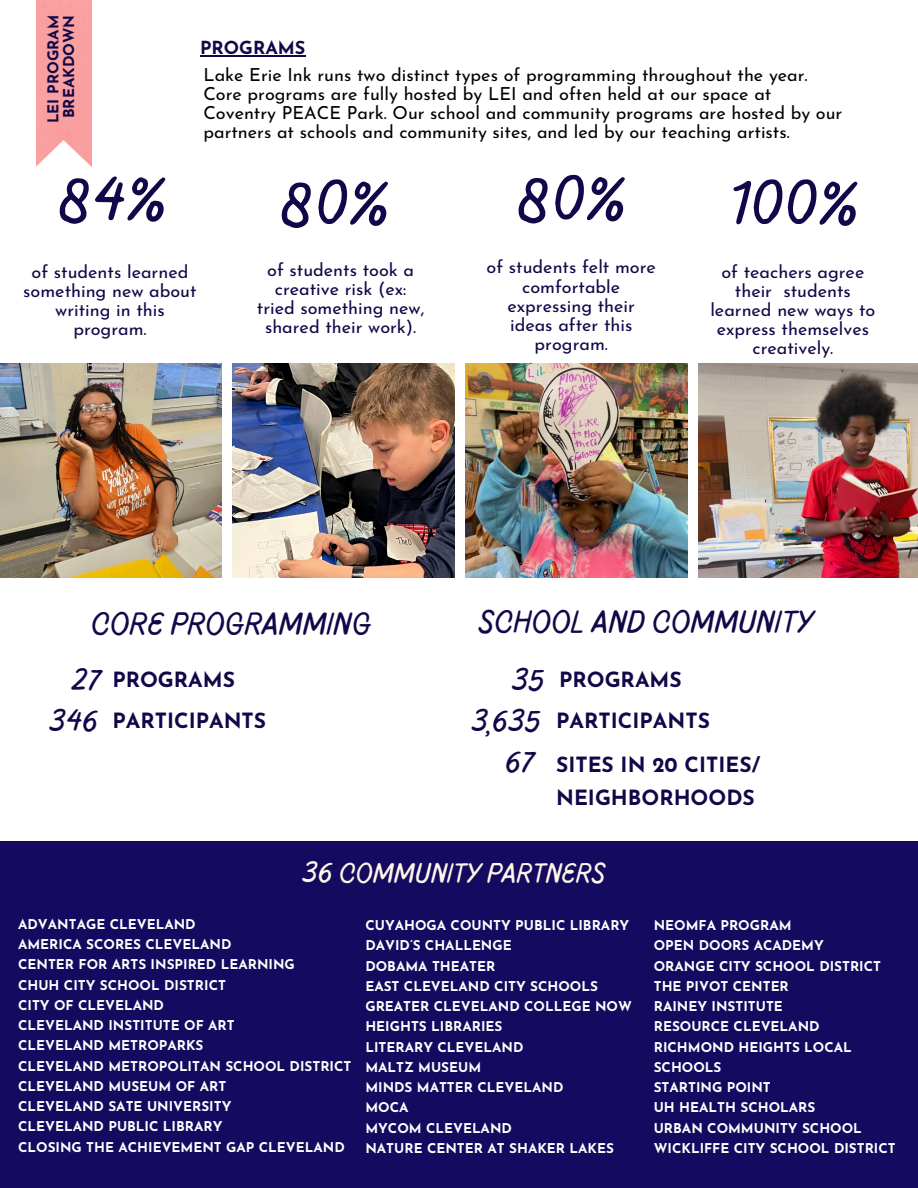
<style>
.page{position:relative;width:918px;height:1188px;background:#fff}
.page>*{position:absolute;margin:0;border:0;box-sizing:border-box;transform-origin:0 0}
.t1{font:100 62.1px "Pluma";color:#100848}
.t2{font:100 32.55px "Pluma";color:#100848}
.t3{font:100 30.6px "Pluma";color:#100848}
.t4{font:100 28.65px "Pluma";color:#fef6e8}
.t5{font:700 21px/33.8px "Josefin Sans";color:#100848}
.t6{font:18px/19.2px "Josefin Sans";color:#100848;text-align:center}
.t7{font:18px/19.2px "Josefin Sans";color:#000}
.t8{font:700 18px "Josefin Sans";color:#100848}
.t9{font:700 15px/15.8px "Josefin Sans";color:#100848;text-align:center}
.t10{font:700 13.5px/20.2px "Josefin Sans";color:#fff}
</style>
<div class="page">
<img style="left:0;top:363px;width:222px;height:214px">
<img style="left:233px;top:363px;width:221px;height:214px">
<img style="left:466px;top:363px;width:221px;height:214px">
<img style="left:699px;top:363px;width:219px;height:214px">
<img style="left:37px;top:0;width:55px;height:167px">
<hr style="left:200px;top:55px;width:105px;height:1px;background:#100848">
<div style="left:0;top:841px;width:918px;height:347px;background:#140a60"></div>
<h4 class="t9" style="left:47px;top:123px;width:110px;rotate:-90deg">LEI PROGRAM<br>BREAKDOWN</h4>
<h1 class="t8" style="left:200px;top:41px;width:107px">PROGRAMS</h1>
<p class="t7" style="left:203px;top:67px;width:640px">Lake Erie Ink runs two distinct types of programming throughout the year.<br>Core programs are fully hosted by LEI and often held at our space at Coventry PEACE Park. Our school and community programs are hosted by our partners at schools and community sites, and led by our teaching artists.</p>
<h4 class="t1" style="left:58px;top:173px;width:111px">84%</h4>
<h2 class="t1" style="left:280px;top:178px;width:112px">80%</h2>
<h2 class="t6" style="left:23px;top:264px;width:175px">of students learned something new about writing in this program.</h2>
<p class="t6" style="left:257px;top:262px;width:169px">of students took a creative risk (ex: tried something new, shared their work).</p>
<h4 class="t1" style="left:517px;top:173px;width:112px">80%</h4>
<h2 class="t6" style="left:487px;top:259px;width:171px">of students felt more comfortable expressing their ideas after this program.</h2>
<h4 class="t1" style="left:728px;top:178px;width:134px">100%</h4>
<p class="t6" style="left:710px;top:264px;width:167px">of teachers agree their students learned new ways to express themselves creatively.</p>
<h5 class="t2" style="left:92px;top:609px;width:282px">CORE PROGRAMMING</h5>
<h6 class="t3" style="left:72px;top:666px;width:31px">27</h6>
<h1 class="t5" style="left:112px;top:665px;width:124px">PROGRAMS</h1>
<h1 class="t3" style="left:50px;top:707px;width:50px">346</h1>
<h1 class="t5" style="left:112px;top:705px;width:155px">PARTICIPANTS</h1>
<h2 class="t2" style="left:479px;top:607px;width:336px">SCHOOL AND COMMUNITY</h2>
<h6 class="t3" style="left:512px;top:666px;width:34px">35</h6>
<h6 class="t5" style="left:559px;top:665px;width:124px">PROGRAMS</h6>
<h4 class="t3" style="left:472px;top:707px;width:71px">3,635</h4>
<p class="t5" style="left:556px;top:705px;width:155px">PARTICIPANTS</p>
<h6 class="t3" style="left:506px;top:748px;width:31px">67</h6>
<h6 class="t5" style="left:556px;top:749px;width:206px">SITES IN 20 CITIES/<br>NEIGHBORHOODS</h6>
<h3 class="t4" style="left:303px;top:860px;width:305px">36 COMMUNITY PARTNERS</h3>
<p class="t10" style="left:18px;top:915px;width:179px">ADVANTAGE CLEVELAND</p>
<p class="t10" style="left:18px;top:936px;width:215px">AMERICA SCORES CLEVELAND</p>
<p class="t10" style="left:18px;top:956px;width:278px">CENTER FOR ARTS INSPIRED LEARNING</p>
<p class="t10" style="left:18px;top:976px;width:209px">CHUH CITY SCHOOL DISTRICT</p>
<p class="t10" style="left:18px;top:996px;width:147px">CITY OF CLEVELAND</p>
<p class="t10" style="left:18px;top:1017px;width:218px">CLEVELAND INSTITUTE OF ART</p>
<p class="t10" style="left:18px;top:1037px;width:187px">CLEVELAND METROPARKS</p>
<p class="t10" style="left:18px;top:1057px;width:335px">CLEVELAND METROPOLITAN SCHOOL DISTRICT</p>
<p class="t10" style="left:18px;top:1077px;width:210px">CLEVELAND MUSEUM OF ART</p>
<p class="t10" style="left:18px;top:1098px;width:215px">CLEVELAND SATE UNIVERSITY</p>
<p class="t10" style="left:18px;top:1118px;width:206px">CLEVELAND PUBLIC LIBRARY</p>
<p class="t10" style="left:18px;top:1138px;width:328px">CLOSING THE ACHIEVEMENT GAP CLEVELAND</p>
<p class="t10" style="left:365px;top:917px;width:266px">CUYAHOGA COUNTY PUBLIC LIBRARY</p>
<p class="t10" style="left:365px;top:937px;width:148px">DAVID’S CHALLENGE</p>
<p class="t10" style="left:365px;top:957px;width:132px">DOBAMA THEATER</p>
<p class="t10" style="left:365px;top:977px;width:234px">EAST CLEVELAND CITY SCHOOLS</p>
<p class="t10" style="left:365px;top:998px;width:268px">GREATER CLEVELAND COLLEGE NOW</p>
<p class="t10" style="left:365px;top:1018px;width:139px">HEIGHTS LIBRARIES</p>
<p class="t10" style="left:365px;top:1038px;width:160px">LITERARY CLEVELAND</p>
<p class="t10" style="left:365px;top:1058px;width:117px">MALTZ MUSEUM</p>
<p class="t10" style="left:365px;top:1079px;width:200px">MINDS MATTER CLEVELAND</p>
<p class="t10" style="left:365px;top:1099px;width:45px">MOCA</p>
<p class="t10" style="left:365px;top:1119px;width:148px">MYCOM CLEVELAND</p>
<p class="t10" style="left:365px;top:1139px;width:250px">NATURE CENTER AT SHAKER LAKES</p>
<p class="t10" style="left:654px;top:917px;width:139px">NEOMFA PROGRAM</p>
<p class="t10" style="left:654px;top:937px;width:172px">OPEN DOORS ACADEMY</p>
<p class="t10" style="left:654px;top:957px;width:229px">ORANGE CITY SCHOOL DISTRICT</p>
<p class="t10" style="left:654px;top:977px;width:137px">THE PIVOT CENTER</p>
<p class="t10" style="left:654px;top:998px;width:131px">RAINEY INSTITUTE</p>
<p class="t10" style="left:654px;top:1018px;width:167px">RESOURCE CLEVELAND</p>
<p class="t10" style="left:654px;top:1038px;width:200px">RICHMOND HEIGHTS LOCAL<br>SCHOOLS</p>
<p class="t10" style="left:654px;top:1079px;width:119px">STARTING POINT</p>
<p class="t10" style="left:654px;top:1099px;width:163px">UH HEALTH SCHOLARS</p>
<p class="t10" style="left:654px;top:1119px;width:210px">URBAN COMMUNITY SCHOOL</p>
<p class="t10" style="left:654px;top:1139px;width:244px">WICKLIFFE CITY SCHOOL DISTRICT</p>
</div>
